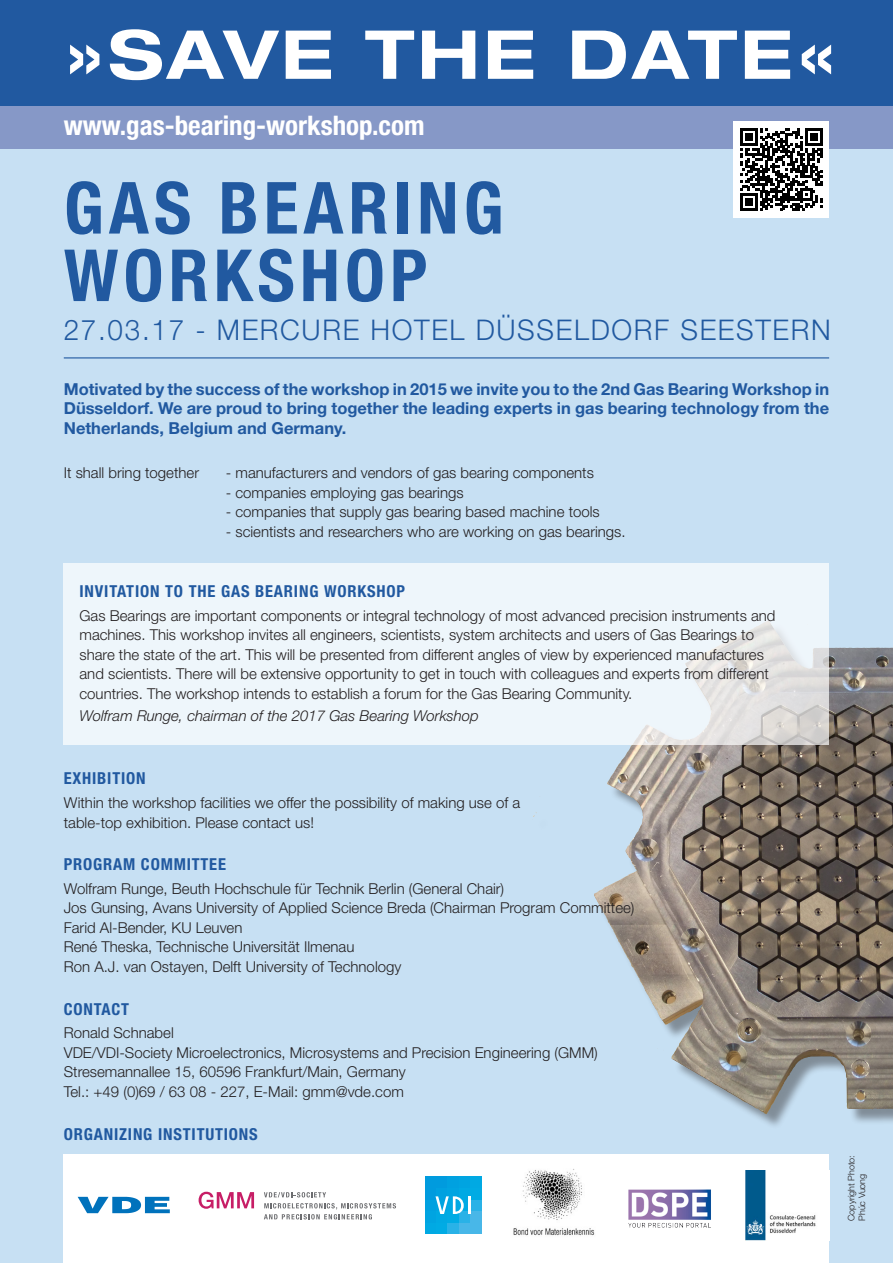
<style>
.page{position:relative;width:893px;height:1263px;background:#c7e0f3}
.page>*{position:absolute;margin:0;border:0;box-sizing:border-box;transform-origin:0 0}
.Überschrift{font:700 condensed 72px "Helvetica Neue LT Std";letter-spacing:.07em;color:#2159a0}
.Überschrift-2{font:700 expanded 67.5px "Helvetica Neue LT Std";letter-spacing:.05em;color:#fff}
.Fließtext_10pt_45_li{font:300 28.5px "Helvetica Neue LT Std";letter-spacing:.06em;color:#2159a0}
.Überschrift-3{font:700 condensed 27px "Helvetica Neue LT Std";color:#fff}
.Überschrift-4{font:700 16.5px/19.8px "Helvetica Neue LT Std";color:#2159a0;text-align:justify}
.Überschrift-5{font:700 condensed 16.5px "Helvetica Neue LT Std";letter-spacing:.05em;color:#2159a0}
.Fließtext_10pt_45_li-2{font:300 15px/19.5px "Helvetica Neue LT Std";color:#231f20}
.Fließtext_10pt_45_li-3{font:italic 300 15px "Helvetica Neue LT Std";color:#231f20}
.Überschrift-6{font:300 9px "Helvetica Neue LT Std";color:#231f20}
</style>
<div class="page">
<div style="left:0;top:0;width:893px;height:106px;background:#2159a0"></div>
<div style="left:0;top:106px;width:893px;height:43px;background:#8698c7"></div>
<div style="left:64px;top:1154px;width:765px;height:109px;background:#fff"></div>
<div style="left:536px;top:623px;width:357px;height:507px;background:#231f20;opacity:.43"></div>
<hr style="left:64px;top:357px;width:765px;height:1px;background:#2159a0">
<svg style="left:64px;top:563px;width:765px;height:182px;background:#ecf3f8"></svg>
<div style="left:733px;top:121px;width:96px;height:97px;background:#fff"></div>
<svg style="left:740px;top:128px;width:82px;height:82px"></svg>
<svg style="left:78px;top:1197px;width:92px;height:16px"></svg>
<div style="left:426px;top:1222px;width:10px;height:12px;background:#00a9e3"></div>
<div style="left:436px;top:1222px;width:12px;height:12px;background:#00abe4"></div>
<div style="left:448px;top:1222px;width:11px;height:12px;background:#29b2e7"></div>
<div style="left:459px;top:1222px;width:11px;height:12px;background:#48b7e8"></div>
<div style="left:470px;top:1222px;width:12px;height:12px;background:#48b7e8"></div>
<div style="left:426px;top:1211px;width:10px;height:11px;background:#00a4e1"></div>
<div style="left:436px;top:1211px;width:12px;height:11px;background:#00a9e3"></div>
<div style="left:448px;top:1211px;width:11px;height:11px;background:#00abe4"></div>
<div style="left:459px;top:1211px;width:11px;height:11px;background:#29b2e7"></div>
<div style="left:470px;top:1211px;width:12px;height:11px;background:#48b7e8"></div>
<div style="left:426px;top:1199px;width:10px;height:12px;background:#00a1e0"></div>
<div style="left:459px;top:1199px;width:11px;height:12px;background:#00abe4"></div>
<div style="left:470px;top:1199px;width:12px;height:12px;background:#29b2e7"></div>
<div style="left:426px;top:1188px;width:10px;height:11px;background:#009bde"></div>
<div style="left:436px;top:1188px;width:12px;height:11px;background:#00a1e0"></div>
<div style="left:448px;top:1188px;width:11px;height:11px;background:#00a4e1"></div>
<div style="left:459px;top:1188px;width:11px;height:11px;background:#00a9e3"></div>
<div style="left:470px;top:1188px;width:12px;height:11px;background:#00abe4"></div>
<div style="left:426px;top:1176px;width:10px;height:12px;background:#009bde"></div>
<div style="left:436px;top:1176px;width:12px;height:12px;background:#009bde"></div>
<div style="left:448px;top:1176px;width:11px;height:12px;background:#00a1e0"></div>
<div style="left:459px;top:1176px;width:11px;height:12px;background:#00a4e1"></div>
<svg style="left:435px;top:1196px;width:29px;height:18px"></svg>
<hr style="left:468px;top:1196px;width:3px;height:18px;background:#fff">
<div style="left:470px;top:1176px;width:12px;height:12px;background:#00a9e3"></div>
<img style="left:746px;top:1170px;width:70px;height:70px">
<img style="left:513px;top:1169px;width:82px;height:67px">
<img style="left:628px;top:1189px;width:83px;height:39px">
<svg style="left:199px;top:1192px;width:55px;height:17px"></svg>
<svg style="left:264px;top:1192px;width:62px;height:5px"></svg>
<svg style="left:264px;top:1203px;width:132px;height:16px"></svg>
<p class="Überschrift-2" style="left:64px;top:12px;width:775px">»SAVE THE DATE«</p>
<p class="Überschrift-3" style="left:64px;top:109px;width:362px">www.gas-bearing-workshop.com</p>
<p class="Überschrift" style="left:64px;top:164px;width:441px">GAS BEARING</p>
<p class="Überschrift" style="left:64px;top:232px;width:365px">WORKSHOP</p>
<p class="Fließtext_10pt_45_li" style="left:64px;top:313px;width:768px">27.03.17 - MERCURE HOTEL DÜSSELDORF SEESTERN</p>
<p class="Überschrift-4" style="left:64px;top:378px;width:767px">Motivated by the success of the workshop in 2015 we invite you to the 2nd Gas Bearing Workshop in Düsseldorf. We are proud to bring together the leading experts in gas bearing technology from the Netherlands, Belgium and Germany.</p>
<p class="Fließtext_10pt_45_li-2" style="left:64px;top:463px;width:137px">It shall bring together</p>
<p class="Fließtext_10pt_45_li-2" style="left:226px;top:463px;width:370px">- manufacturers and vendors of gas bearing components</p>
<p class="Fließtext_10pt_45_li-2" style="left:226px;top:482px;width:239px">- companies employing gas bearings</p>
<p class="Fließtext_10pt_45_li-2" style="left:226px;top:502px;width:375px">- companies that supply gas bearing based machine tools</p>
<p class="Fließtext_10pt_45_li-2" style="left:226px;top:521px;width:401px">- scientists and researchers who are working on gas bearings.</p>
<p class="Überschrift-5" style="left:80px;top:581px;width:327px">INVITATION TO THE GAS BEARING WORKSHOP</p>
<p class="Fließtext_10pt_45_li-2" style="left:80px;top:605px;width:697px">Gas Bearings are important components or integral technology of most advanced precision instruments and machines. This workshop invites all engineers, scientists, system architects and users of Gas Bearings to share the state of the art. This will be presented from different angles of view by experienced manufactures and scientists. There will be extensive opportunity to get in touch with colleagues and experts from different countries. The workshop intends to establish a forum for the Gas Bearing Community.</p>
<p class="Fließtext_10pt_45_li-3" style="left:80px;top:707px;width:401px">Wolfram Runge, chairman of the 2017 Gas Bearing Workshop</p>
<p class="Überschrift-5" style="left:64px;top:768px;width:83px">EXHIBITION</p>
<p class="Fließtext_10pt_45_li-2" style="left:64px;top:793px;width:458px">Within the workshop facilities we offer the possibility of making use of a</p>
<p class="Fließtext_10pt_45_li-2" style="left:64px;top:812px;width:252px">table-top exhibition. Please contact us!</p>
<p class="Überschrift-5" style="left:64px;top:854px;width:164px">PROGRAM COMMITTEE</p>
<p class="Fließtext_10pt_45_li-2" style="left:64px;top:878px;width:442px">Wolfram Runge, Beuth Hochschule für Technik Berlin (General Chair)</p>
<p class="Fließtext_10pt_45_li-2" style="left:64px;top:898px;width:572px">Jos Gunsing, Avans University of Applied Science Breda (Chairman Program Committee)</p>
<p class="Fließtext_10pt_45_li-2" style="left:64px;top:917px;width:180px">Farid Al-Bender, KU Leuven</p>
<p class="Fließtext_10pt_45_li-2" style="left:64px;top:937px;width:292px">René Theska, Technische Universität Ilmenau</p>
<p class="Fließtext_10pt_45_li-2" style="left:64px;top:956px;width:339px">Ron A.J. van Ostayen, Delft University of Technology</p>
<p class="Überschrift-5" style="left:64px;top:999px;width:67px">CONTACT</p>
<p class="Fließtext_10pt_45_li-2" style="left:64px;top:1023px;width:112px">Ronald Schnabel</p>
<p class="Fließtext_10pt_45_li-2" style="left:64px;top:1042px;width:536px">VDE/VDI-Society Microelectronics, Microsystems and Precision Engineering (GMM)</p>
<p class="Fließtext_10pt_45_li-2" style="left:64px;top:1062px;width:344px">Stresemannallee 15, 60596 Frankfurt/Main, Germany</p>
<p class="Fließtext_10pt_45_li-2" style="left:64px;top:1081px;width:342px">Tel.: +49 (0)69 / 63 08 - 227, E-Mail: gmm@vde.com</p>
<p class="Überschrift-5" style="left:64px;top:1124px;width:196px">ORGANIZING INSTITUTIONS</p>
<p class="Überschrift-6" style="left:846px;top:1221px;width:67px;rotate:-90deg">Copyright Photo:</p>
<p class="Überschrift-6" style="left:856px;top:1221px;width:49px;rotate:-90deg">Phúc Vuong</p>
</div>
